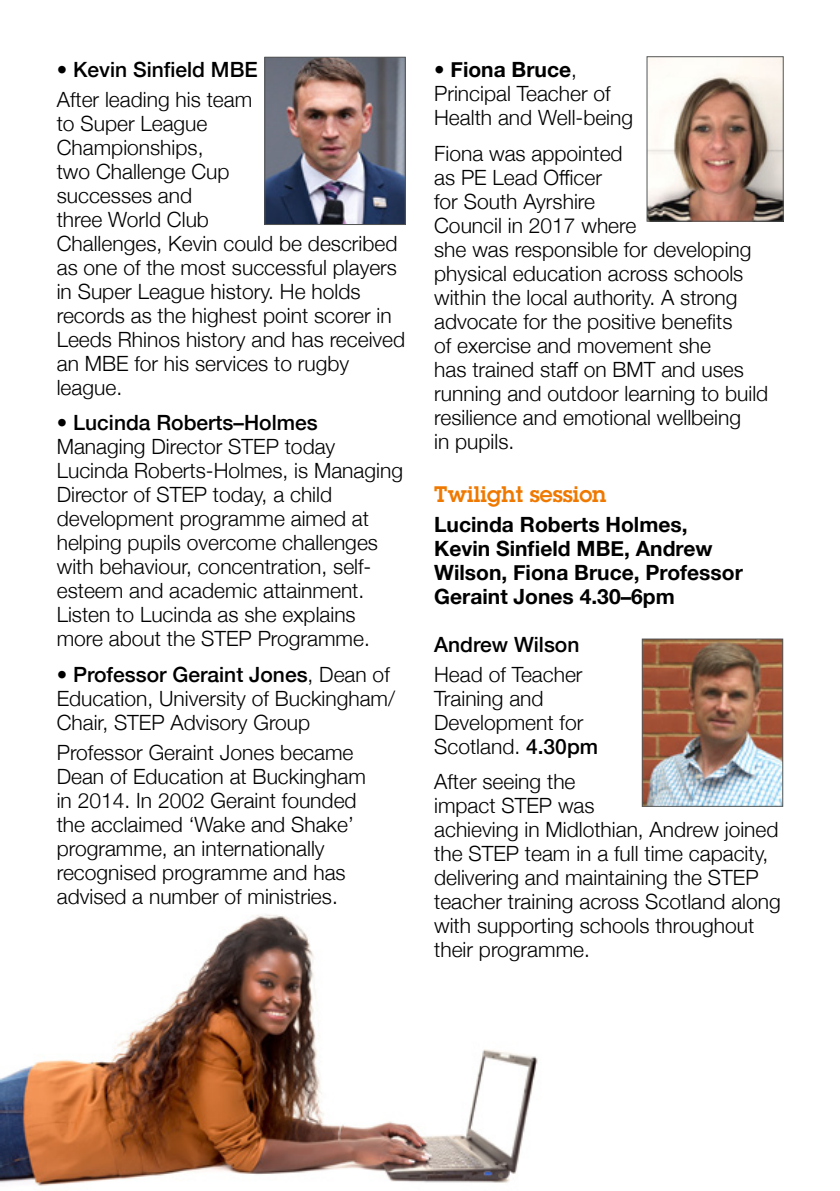
<style>
.page{position:relative;width:840px;height:1191px;background:#fff}
.page>*{position:absolute;margin:0;border:0;box-sizing:border-box;transform-origin:0 0}
.t1{font:600 22px "Lubalin Graph Std";color:#ef7900}
.t2{font:300 21px/24px "Helvetica Neue";color:#000}
.t3{font:700 21px/24px "Helvetica Neue";color:#000}
.t4{font:500 21px "Helvetica Neue";color:#000}
.s1{font-weight:500}
.s2{font-weight:700}
</style>
<div class="page">
<img style="left:0;top:915px;width:538px;height:271px">
<img style="left:266px;top:59px;width:137px;height:164px">
<div style="left:264px;top:57px;width:141px;height:168px;border:1px solid #545656"></div>
<img style="left:643px;top:640px;width:137px;height:165px">
<div style="left:641px;top:638px;width:141px;height:169px;border:1px solid #545656"></div>
<img style="left:648px;top:58px;width:133px;height:161px">
<div style="left:646px;top:56px;width:137px;height:165px;border:1px solid #545656"></div>
<p class="t4" style="left:57px;top:53px;width:202px">• Kevin Sinfield MBE</p>
<p class="t2" style="left:57px;top:86px;width:350px">After leading his team<br>to Super League<br>Championships,<br>two Challenge Cup<br>successes and<br>three World Club<br>Challenges, Kevin could be described as one of the most successful players in Super League history. He holds records as the highest point scorer in<br>Leeds Rhinos history and has received an MBE for his services to rugby league.</p>
<p class="t4" style="left:57px;top:406px;width:262px">• Lucinda Roberts–Holmes</p>
<p class="t2" style="left:57px;top:433px;width:347px">Managing Director STEP today Lucinda Roberts-Holmes, is Managing Director of STEP today, a child development programme aimed at helping pupils overcome challenges with behaviour, concentration, self&shy;esteem and academic attainment.<br>Listen to Lucinda as she explains more about the STEP Programme.</p>
<p class="t2" style="left:57px;top:661px;width:339px"><span class="s1">• Professor Geraint Jones</span>, Dean of<br>Education, University of Buckingham/<br>Chair, STEP Advisory Group</p>
<p class="t2" style="left:57px;top:738px;width:310px">Professor Geraint Jones became<br>Dean of Education at Buckingham in 2014. In 2002 Geraint founded the acclaimed ‘Wake and Shake’ programme, an internationally recognised programme and has advised a number of ministries.</p>
<p class="t2" style="left:434px;top:56px;width:200px"><span class="s1">•</span> <span class="s2">Fiona Bruce</span>,<br>Principal Teacher of<br>Health and Well-being</p>
<p class="t2" style="left:434px;top:140px;width:335px">Fiona was appointed<br>as PE Lead Officer<br>for South Ayrshire<br>Council in 2017 where<br>she was responsible for developing physical education across schools within the local authority. A strong advocate for the positive benefits<br>of exercise and movement she<br>has trained staff on BMT and uses running and outdoor learning to build resilience and emotional wellbeing<br>in pupils.</p>
<p class="t1" style="left:434px;top:480px;width:174px">Twilight session</p>
<p class="t3" style="left:434px;top:513px;width:310px">Lucinda Roberts Holmes,<br>Kevin Sinfield MBE, Andrew<br>Wilson, Fiona Bruce, Professor<br>Geraint Jones 4.30–6pm</p>
<p class="t4" style="left:434px;top:628px;width:147px">Andrew Wilson</p>
<p class="t2" style="left:434px;top:661px;width:165px">Head of Teacher<br>Training and<br>Development for<br>Scotland. <span class="s1">4.30pm</span></p>
<p class="t2" style="left:434px;top:768px;width:348px">After seeing the<br>impact STEP was<br>achieving in Midlothian, Andrew joined the STEP team in a full time capacity, delivering and maintaining the STEP teacher training across Scotland along with supporting schools throughout their programme.</p>
</div>
